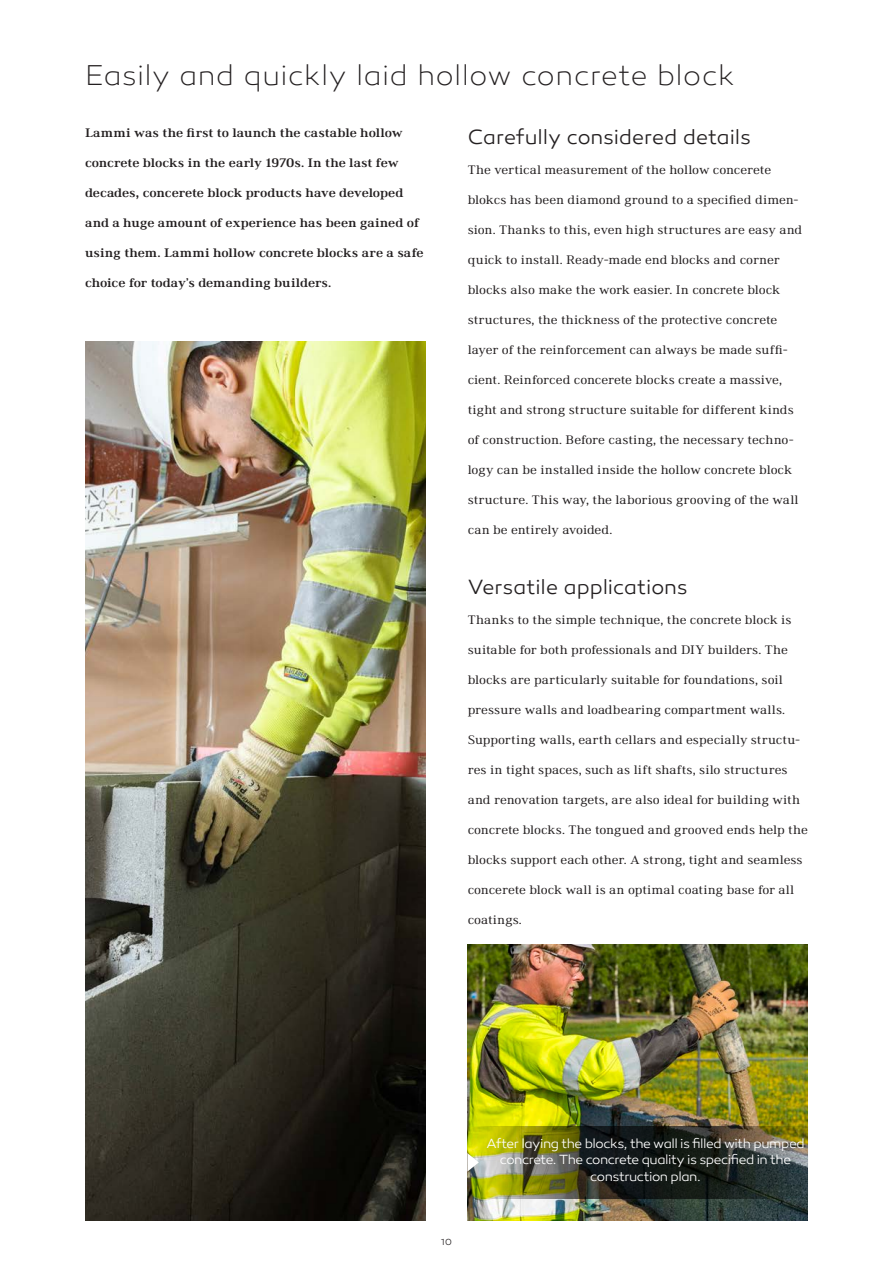
<style>
.page{position:relative;width:893px;height:1263px;background:#fff}
.page>*{position:absolute;margin:0;border:0;box-sizing:border-box;transform-origin:0 0}
.t1{font:200 29.25px "Canaro";letter-spacing:.015em;color:#231f20}
.Paragraph_Style_1{font:300 21px "Canaro";color:#231f20}
.t2{font:300 13.5px/16.5px "Canaro";letter-spacing:-.035em;color:#fff;text-align:center}
.t3{font:expanded 12.75px "Ethos";color:#231f20}
.t4{font:700 expanded 12.75px "Ethos";letter-spacing:-.005em;color:#231f20}
.t5{font:300 9px "Canaro";color:#231f20}
</style>
<div class="page">
<img style="left:468px;top:944px;width:340px;height:276px">
<img style="left:85px;top:341px;width:340px;height:879px">
<img style="left:468px;top:1126px;width:340px;height:72px">
<svg style="left:467px;top:1153px;width:12px;height:19px"></svg>
<p class="t1" style="left:85px;top:59px;width:651px">Easily and quickly laid hollow concrete block</p>
<p class="t4" style="left:85px;top:125px;width:319px">Lammi was the first to launch the castable hollow</p>
<p class="t4" style="left:85px;top:155px;width:315px">concrete blocks in the early 1970s. In the last few</p>
<p class="t4" style="left:85px;top:185px;width:320px">decades, concerete block products have developed</p>
<p class="t4" style="left:85px;top:215px;width:335px">and a huge amount of experience has been gained of</p>
<p class="t4" style="left:85px;top:245px;width:340px">using them. Lammi hollow concrete blocks are a safe</p>
<p class="t4" style="left:85px;top:275px;width:248px">choice for today’s demanding builders.</p>
<p class="Paragraph_Style_1" style="left:468px;top:125px;width:285px">Carefully considered details</p>
<p class="t3" style="left:468px;top:163px;width:305px">The vertical measurement of the hollow concerete</p>
<p class="t3" style="left:468px;top:193px;width:332px">blokcs has been diamond ground to a specified dimen-</p>
<p class="t3" style="left:468px;top:223px;width:336px">sion. Thanks to this, even high structures are easy and</p>
<p class="t3" style="left:468px;top:253px;width:313px">quick to install. Ready-made end blocks and corner</p>
<p class="t3" style="left:468px;top:283px;width:314px">blocks also make the work easier. In concrete block</p>
<p class="t3" style="left:468px;top:313px;width:311px">structures, the thickness of the protective concrete</p>
<p class="t3" style="left:468px;top:343px;width:322px">layer of the reinforcement can always be made suffi-</p>
<p class="t3" style="left:468px;top:373px;width:316px">cient. Reinforced concerete blocks create a massive,</p>
<p class="t3" style="left:468px;top:403px;width:328px">tight and strong structure suitable for different kinds</p>
<p class="t3" style="left:468px;top:433px;width:327px">of construction. Before casting, the necessary techno-</p>
<p class="t3" style="left:468px;top:463px;width:326px">logy can be installed inside the hollow concrete block</p>
<p class="t3" style="left:468px;top:493px;width:332px">structure. This way, the laborious grooving of the wall</p>
<p class="t3" style="left:468px;top:523px;width:146px">can be entirely avoided.</p>
<p class="Paragraph_Style_1" style="left:468px;top:575px;width:222px">Versatile applications</p>
<p class="t3" style="left:468px;top:613px;width:325px">Thanks to the simple technique, the concrete block is</p>
<p class="t3" style="left:468px;top:643px;width:322px">suitable for both professionals and DIY builders. The</p>
<p class="t3" style="left:468px;top:673px;width:317px">blocks are particularly suitable for foundations, soil</p>
<p class="t3" style="left:468px;top:703px;width:319px">pressure walls and loadbearing compartment walls.</p>
<p class="t3" style="left:468px;top:733px;width:334px">Supporting walls, earth cellars and especially structu-</p>
<p class="t3" style="left:468px;top:763px;width:321px">res in tight spaces, such as lift shafts, silo structures</p>
<p class="t3" style="left:468px;top:793px;width:334px">and renovation targets, are also ideal for building with</p>
<p class="t3" style="left:468px;top:823px;width:342px">concrete blocks. The tongued and grooved ends help the</p>
<p class="t3" style="left:468px;top:853px;width:336px">blocks support each other. A strong, tight and seamless</p>
<p class="t3" style="left:468px;top:883px;width:328px">concerete block wall is an optimal coating base for all</p>
<p class="t3" style="left:468px;top:913px;width:56px">coatings.</p>
<p class="t5" style="left:441px;top:1237px;width:12px">10</p>
<p class="t2" style="left:486px;top:1135px;width:320px">After laying the blocks, the wall is filled with pumped concrete. The concrete quality is specified in the construction plan.</p>
</div>
